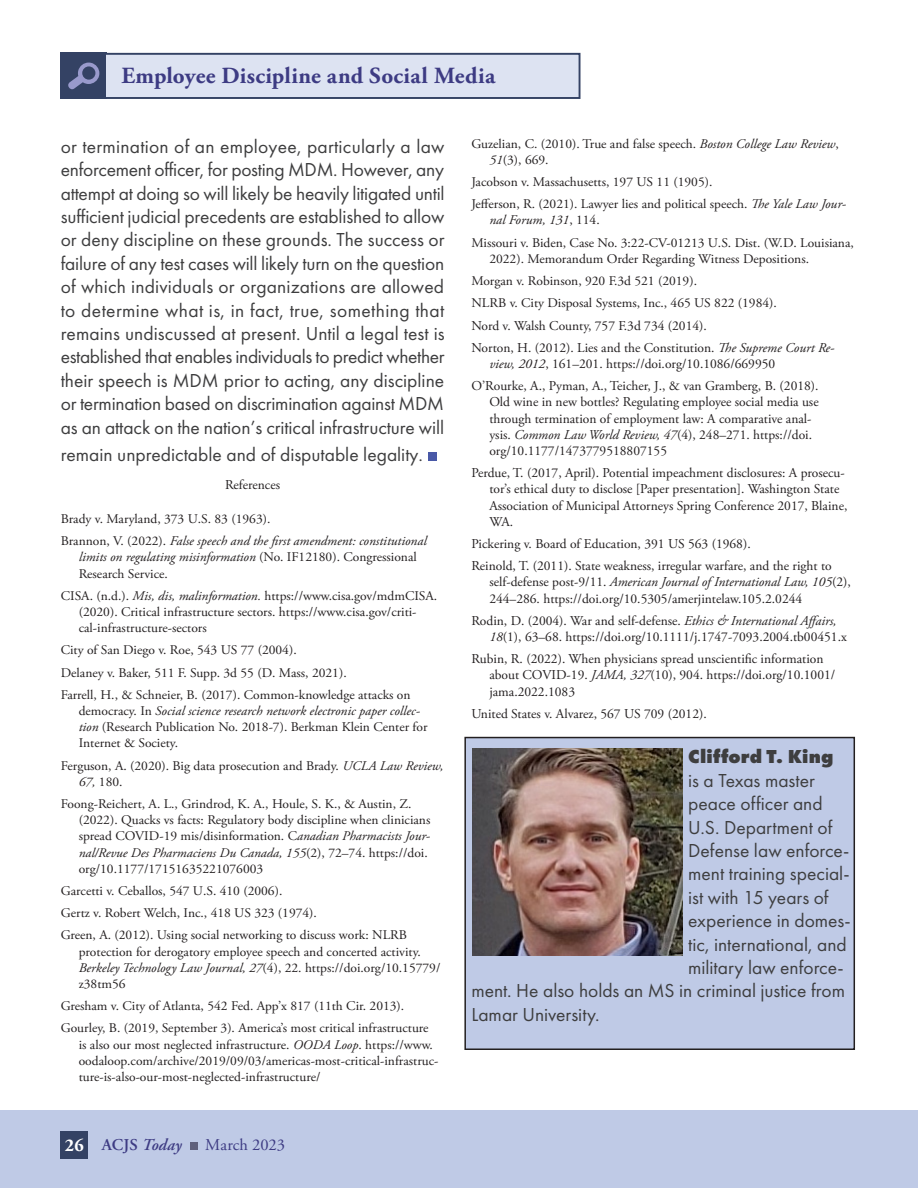
<style>
.page{position:relative;width:918px;height:1188px;background:#fff}
.page>*{position:absolute;margin:0;border:0;box-sizing:border-box;transform-origin:0 0}
.Section__Head{font:700 23.1px "Adobe Garamond Pro";letter-spacing:.015em;color:#3d3b83}
.Body{font:19.5px/23.4px "Futura PT";color:#3e3e3f;text-align:justify}
.Body-2{font:800 19.5px "Futura PT";letter-spacing:.01em;color:#3e3e3f}
.Body-3{font:700 18px "Adobe Garamond Pro";color:#fff}
.Body-4{font:italic 600 16.5px "Adobe Garamond Pro";letter-spacing:.005em;color:#3d3b83}
.Body-5{font:16.5px "Adobe Garamond Pro";letter-spacing:.005em;color:#3d3b83}
.t1{font:13.5px/16.2px "Adobe Garamond Pro";color:#231f20}
.t2{font:13.2px/16.2px "Adobe Garamond Pro";color:#231f20}
.t3{font:italic 13.2px/16.2px "Adobe Garamond Pro";color:#231f20}
.s1{font-style:normal}
.s2{font-style:italic}
</style>
<div class="page">
<div style="left:465px;top:738px;width:389px;height:311px;background:#bfcae6"></div>
<div style="left:464px;top:737px;width:391px;height:313px;border:2px solid #231f20"></div>
<div style="left:61px;top:53px;width:46px;height:46px;background:#344264"></div>
<svg style="left:68px;top:63px;width:31px;height:26px"></svg>
<div style="left:104px;top:53px;width:477px;height:46px;background:#dde3f2;border:2px solid #344264"></div>
<div style="left:428px;top:452px;width:9px;height:9px;background:#4959a7"></div>
<div style="left:0;top:1110px;width:918px;height:78px;background:#bfcae6"></div>
<div style="left:61px;top:1131px;width:27px;height:27px;background:#344264"></div>
<div style="left:190px;top:1142px;width:7px;height:7px;background:#60617c"></div>
<img style="left:472px;top:748px;width:210px;height:207px">
<p class="Section__Head" style="left:121px;top:62px;width:375px">Employee Discipline and Social Media</p>
<p class="Body" style="left:61px;top:135px;width:385px">or termination of an employee, particularly a law enforcement officer, for posting MDM. However, any attempt at doing so will likely be heavily litigated until sufficient judicial precedents are established to allow or deny discipline on these grounds. The success or failure of any test cases will likely turn on the question of which individuals or organizations are allowed to determine what is, in fact, true, something that remains undiscussed at present. Until a legal test is established that enables individuals to predict whether their speech is MDM prior to acting, any discipline or termination based on discrimination against MDM as an attack on the nation’s critical infrastructure will</p>
<p class="Body" style="left:61px;top:442px;width:364px">remain unpredictable and of disputable legality.</p>
<p class="t1" style="left:225px;top:477px;width:57px">References</p>
<p class="t2" style="left:61px;top:511px;width:211px">Brady v. Maryland, 373 U.S. 83 (1963).</p>
<p class="t3" style="left:79px;top:533px;width:349px;text-indent:-18px"><span class="s1">Brannon, V. (2022).</span> False speech and the first amendment: constitutional limits on regulating misinformation <span class="s1">(No. IF12180). Congressional<br>Research Service.</span></p>
<p class="t2" style="left:79px;top:588px;width:360px;text-indent:-18px">CISA. (n.d.). <span class="s2">Mis, dis, malinformation.</span> https://www.cisa.gov/mdmCISA. (2020). Critical infrastructure sectors. https://www.cisa.gov/criti&shy;cal-infrastructure-sectors</p>
<p class="t2" style="left:61px;top:643px;width:237px">City of San Diego v. Roe, 543 US 77 (2004).</p>
<p class="t2" style="left:61px;top:665px;width:288px">Delaney v. Baker, 511 F. Supp. 3d 55 (D. Mass, 2021).</p>
<p class="t2" style="left:79px;top:687px;width:350px;text-indent:-18px">Farrell, H., &amp; Schneier, B. (2017). Common-knowledge attacks on democracy. In <span class="s2">Social science research network electronic paper collec&shy;tion</span> (Research Publication No. 2018-7). Berkman Klein Center for Internet &amp; Society.</p>
<p class="t2" style="left:79px;top:758px;width:366px;text-indent:-18px">Ferguson, A. (2020). Big data prosecution and Brady. <span class="s2">UCLA Law Review,<br>67,</span> 180.</p>
<p class="t2" style="left:79px;top:796px;width:353px;text-indent:-18px">Foong-Reichert, A. L., Grindrod, K. A., Houle, S. K., &amp; Austin, Z. (2022). Quacks vs facts: Regulatory body discipline when clinicians spread COVID-19 mis/disinformation. C<span class="s2">anadian Pharmacists Jour&shy;nal/Revue Des Pharmaciens Du Canada, 155</span>(2), 72–74. https://doi. org/10.1177/17151635221076003</p>
<p class="t2" style="left:61px;top:883px;width:223px">Garcetti v. Ceballos, 547 U.S. 410 (2006).</p>
<p class="t2" style="left:61px;top:905px;width:258px">Gertz v. Robert Welch, Inc., 418 US 323 (1974).</p>
<p class="t2" style="left:79px;top:928px;width:363px;text-indent:-18px">Green, A. (2012). Using social networking to discuss work: NLRB protection for derogatory employee speech and concerted activity.<br><span class="s2">Berkeley Technology Law Journal, 27</span>(4), 22. https://doi.org/10.15779/ z38tm56</p>
<p class="t2" style="left:61px;top:998px;width:345px">Gresham v. City of Atlanta, 542 Fed. App’x 817 (11th Cir. 2013).</p>
<p class="t2" style="left:79px;top:1021px;width:361px;text-indent:-18px">Gourley, B. (2019, September 3). America’s most critical infrastructure is also our most neglected infrastructure. <span class="s2">OODA Loop</span>. https://www. oodaloop.com/archive/2019/09/03/americas-most-critical-infrastruc&shy;ture-is-also-our-most-neglected-infrastructure/</p>
<p class="Body-3" style="left:65px;top:1135px;width:20px">26</p>
<p class="Body-4" style="left:102px;top:1135px;width:81px"><span class="s1">ACJS</span> Today</p>
<p class="Body-5" style="left:205px;top:1135px;width:81px">March 2023</p>
<p class="t2" style="left:489px;top:136px;width:351px;text-indent:-18px">Guzelian, C. (2010). True and false speech. <span class="s2">Boston College Law Review</span>,<br><span class="s2">51</span>(3), 669.</p>
<p class="t2" style="left:471px;top:174px;width:243px">Jacobson v. Massachusetts, 197 US 11 (1905).</p>
<p class="t2" style="left:489px;top:196px;width:358px;text-indent:-18px">Jefferson, R. (2021). Lawyer lies and political speech. <span class="s2">The Yale Law Jour&shy;nal Forum, 131</span>, 114.</p>
<p class="t2" style="left:489px;top:235px;width:366px;text-indent:-18px">Missouri v. Biden, Case No. 3:22-CV-01213 U.S. Dist. (W.D. Louisiana,<br>2022). Memorandum Order Regarding Witness Depositions.</p>
<p class="t2" style="left:471px;top:273px;width:227px">Morgan v. Robinson, 920 F.3d 521 (2019).</p>
<p class="t2" style="left:471px;top:295px;width:307px">NLRB v. City Disposal Systems, Inc., 465 US 822 (1984).</p>
<p class="t1" style="left:471px;top:318px;width:237px">Nord v. Walsh County, 757 F.3d 734 (2014).</p>
<p class="t1" style="left:489px;top:340px;width:347px;text-indent:-18px">Norton, H. (2012). Lies and the Constitution. <span class="s2">The Supreme Court Re&shy;view, 2012</span>, 161–201. https://doi.org/10.1086/669950</p>
<p class="t1" style="left:489px;top:378px;width:331px;text-indent:-18px">O’Rourke, A., Pyman, A., Teicher, J., &amp; van Gramberg, B. (2018).<br>Old wine in new bottles? Regulating employee social media use through termination of employment law: A comparative anal&shy;ysis. <span class="s2">Common Law World Review, 47</span>(4), 248–271. https://doi. org/10.1177/1473779518807155</p>
<p class="t1" style="left:489px;top:465px;width:360px;text-indent:-18px">Perdue, T. (2017, April). Potential impeachment disclosures: A prosecu&shy;tor’s ethical duty to disclose [Paper presentation]. Washington State Association of Municipal Attorneys Spring Conference 2017, Blaine, WA.</p>
<p class="t1" style="left:471px;top:536px;width:281px">Pickering v. Board of Education, 391 US 563 (1968).</p>
<p class="t1" style="left:489px;top:558px;width:363px;text-indent:-18px">Reinold, T. (2011). State weakness, irregular warfare, and the right to self-defense post-9/11. <span class="s2">American Journal of International Law, 105</span>(2),<br>244–286. https://doi.org/10.5305/amerjintelaw.105.2.0244</p>
<p class="t1" style="left:489px;top:613px;width:359px;text-indent:-18px">Rodin, D. (2004). War and self-defense. <span class="s2">Ethics &amp; International Affairs,<br>18</span>(1), 63–68. https://doi.org/10.1111/j.1747-7093.2004.tb00451.x</p>
<p class="t1" style="left:489px;top:651px;width:347px;text-indent:-18px">Rubin, R. (2022). When physicians spread unscientific information about COVID-19. <span class="s2">JAMA, 327</span>(10), 904. https://doi.org/10.1001/ jama.2022.1083</p>
<p class="t1" style="left:471px;top:706px;width:237px">United States v. Alvarez, 567 US 709 (2012).</p>
<p class="Body-2" style="left:688px;top:744px;width:147px">Clifford T. King</p>
<p class="Body" style="left:688px;top:768px;width:128px">is a Texas master</p>
<p class="Body" style="left:688px;top:792px;width:136px">peace officer and</p>
<p class="Body" style="left:688px;top:815px;width:146px">U.S. Department of</p>
<p class="Body" style="left:688px;top:839px;width:163px">Defense law enforce-</p>
<p class="Body" style="left:688px;top:862px;width:163px">ment training special-</p>
<p class="Body" style="left:688px;top:885px;width:142px">ist with 15 years of</p>
<p class="Body" style="left:688px;top:909px;width:164px">experience in domes-</p>
<p class="Body" style="left:688px;top:932px;width:160px">tic, international, and</p>
<p class="Body" style="left:688px;top:956px;width:157px">military law enforce-</p>
<p class="Body" style="left:471px;top:979px;width:375px">ment. He also holds an MS in criminal justice from</p>
<p class="Body" style="left:471px;top:1002px;width:130px">Lamar University.</p>
</div>
